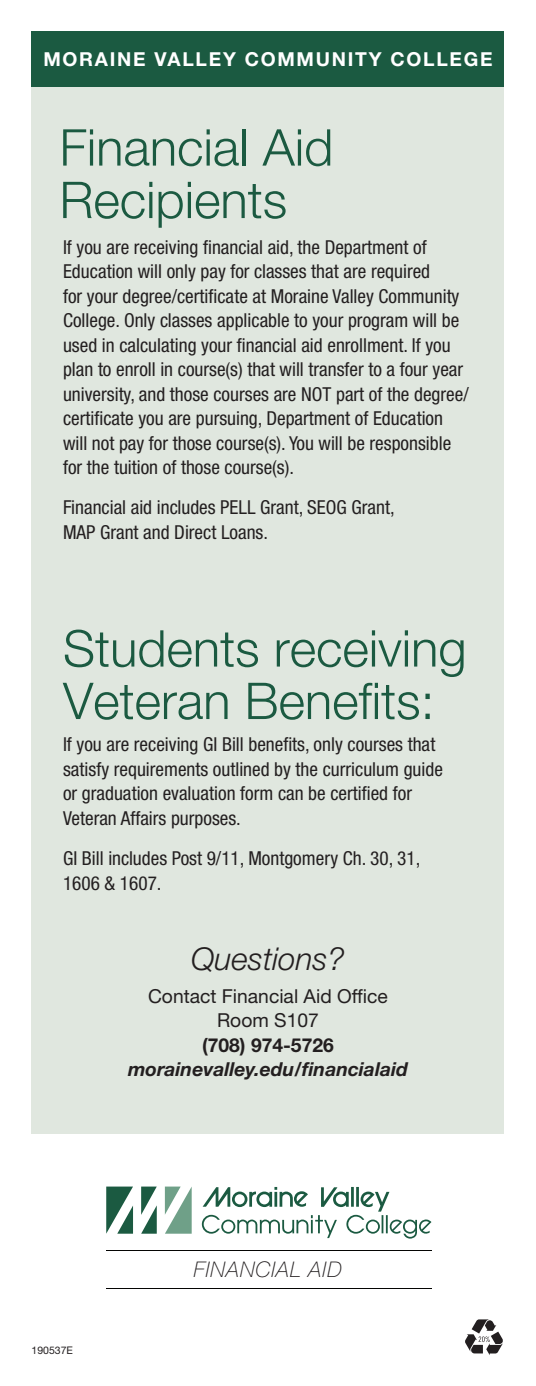
<style>
.page{position:relative;width:536px;height:1386px;background:#fff}
.page>*{position:absolute;margin:0;border:0;box-sizing:border-box;transform-origin:0 0}
.t1{font:300 50.75px/52.5px "Helvetica Neue LT Std";color:#1b5a41}
.t2{font:italic 300 31.5px "Helvetica Neue LT Std";color:#231f20}
.t3{font:italic 100 21.53px "Helvetica Neue";letter-spacing:.035em;color:#231f20}
.t4{font:condensed 19.25px/24.5px "Helvetica Neue LT Std";color:#231f20}
.t5{font:19.25px/24.5px "Helvetica Neue LT Std";color:#231f20;text-align:center}
.t6{font:italic 700 19.25px "Helvetica Neue LT Std";color:#231f20}
.t7{font:700 19.25px "Helvetica Neue LT Std";letter-spacing:.09em;color:#fff}
.t8{font:700 19.25px "Helvetica Neue LT Std";color:#231f20}
.t9{font:10.5px "Helvetica Neue LT Std";color:#231f20}
</style>
<div class="page">
<svg style="left:106px;top:1187px;width:27px;height:47px"></svg>
<svg style="left:165px;top:1187px;width:27px;height:47px"></svg>
<svg style="left:141px;top:1187px;width:16px;height:47px"></svg>
<svg style="left:202px;top:1187px;width:229px;height:52px"></svg>
<hr style="left:106px;top:1251px;width:325px;height:1px;background:#040503">
<hr style="left:106px;top:1289px;width:325px;height:1px;background:#040503">
<div style="left:32px;top:32px;width:472px;height:1102px;background:#e0e7df"></div>
<div style="left:32px;top:32px;width:472px;height:55px;background:#1b5a41"></div>
<svg style="left:465px;top:1319px;width:38px;height:36px"></svg>
<p class="t7" style="left:43px;top:48px;width:450px">MORAINE VALLEY COMMUNITY COLLEGE</p>
<h1 class="t1" style="left:60px;top:120px;width:275px">Financial Aid<br>Recipients</h1>
<p class="t4" style="left:63px;top:234px;width:407px">If you are receiving financial aid, the Department of Education will only pay for classes that are required<br>for your degree/certificate at Moraine Valley Community College. Only classes applicable to your program will be used in calculating your financial aid enrollment. If you plan to enroll in course(s) that will transfer to a four year university, and those courses are NOT part of the degree/ certificate you are pursuing, Department of Education will not pay for those course(s). You will be responsible for the tuition of those course(s).</p>
<p class="t4" style="left:63px;top:495px;width:333px">Financial aid includes PELL Grant, SEOG Grant,<br>MAP Grant and Direct Loans.</p>
<h1 class="t1" style="left:63px;top:621px;width:405px">Students receiving<br>Veteran Benefits:</h1>
<p class="t4" style="left:63px;top:732px;width:381px">If you are receiving GI Bill benefits, only courses that satisfy requirements outlined by the curriculum guide or graduation evaluation form can be certified for Veteran Affairs purposes.</p>
<p class="t4" style="left:63px;top:846px;width:359px">GI Bill includes Post 9/11, Montgomery Ch. 30, 31,<br>1606 &amp; 1607.</p>
<h2 class="t2" style="left:191px;top:940px;width:155px">Questions?</h2>
<p class="t5" style="left:148px;top:983px;width:241px">Contact Financial Aid Office<br>Room S107</p>
<p class="t8" style="left:202px;top:1033px;width:133px">(708) 974-5726</p>
<p class="t6" style="left:128px;top:1057px;width:281px">morainevalley.edu/financialaid</p>
<p class="t9" style="left:32px;top:1344px;width:43px">190537E</p>
<p class="t3" style="left:194px;top:1257px;width:150px">FINANCIAL AID</p>
</div>
